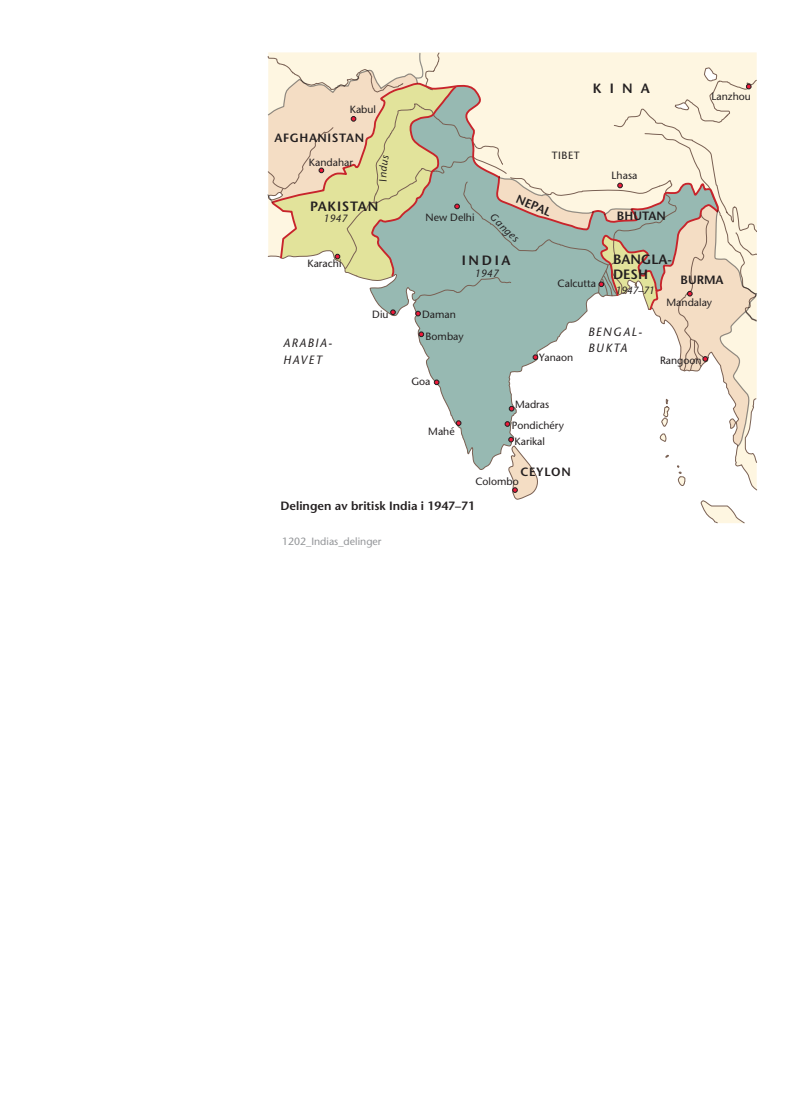
<style>
.page{position:relative;width:808px;height:1106px;background:#fff}
.page>*{position:absolute;margin:0;border:0;box-sizing:border-box;transform-origin:0 0}
.t1{font:600 13.5px "Stone Sans";letter-spacing:.05em;color:#231f20}
.t2{font:600 13.5px/14.9px "Stone Sans";color:#231f20}
.t3{font:600 12px "Stone Sans";color:#231f20}
.t4{font:italic 12px/16.4px "Stone Sans";letter-spacing:.12em;color:#231f20}
.t5{font:600 12px "Stone Sans";letter-spacing:.05em;color:#231f20}
.t6{font:10.5px/21.6px "Stone Sans";color:#231f20}
.t7{font:10.5px "Stone Sans";color:#939598}
.t8{font:italic 10.5px "Stone Sans";color:#231f20}
</style>
<div class="page">
<svg style="left:267px;top:52px;width:490px;height:471px"></svg>
<p class="t6" style="left:350px;top:99px;width:28px">Kabul</p>
<p class="t5" style="left:274px;top:131px;width:91px">AFGHANISTAN</p>
<p class="t6" style="left:309px;top:151px;width:46px">Kandahar</p>
<p class="t8" style="left:376px;top:178px;width:7px;rotate:-90deg">n</p>
<p class="t1" style="left:310px;top:198px;width:70px">PAKISTAN</p>
<p class="t8" style="left:323px;top:212px;width:26px">1947</p>
<p class="t6" style="left:307px;top:253px;width:36px">Karachi</p>
<p class="t1" style="left:593px;top:80px;width:58px">KINA</p>
<p class="t6" style="left:711px;top:85px;width:41px">Lanzhou</p>
<p class="t6" style="left:426px;top:206px;width:50px">New Delhi</p>
<p class="t6" style="left:552px;top:145px;width:29px">TIBET</p>
<p class="t3" style="left:520px;top:191px;width:38px;rotate:23deg">NEPAL</p>
<p class="t1" style="left:462px;top:251px;width:50px">INDIA</p>
<p class="t8" style="left:475px;top:266px;width:26px">1947</p>
<p class="t6" style="left:558px;top:273px;width:40px">Calcutta</p>
<p class="t6" style="left:611px;top:165px;width:27px">Lhasa</p>
<p class="t3" style="left:617px;top:209px;width:50px">BHUTAN</p>
<p class="t2" style="left:613px;top:252px;width:60px">BANGLA-<br>DESH</p>
<p class="t8" style="left:615px;top:283px;width:41px">1947–71</p>
<p class="t3" style="left:680px;top:272px;width:45px">BURMA</p>
<p class="t6" style="left:372px;top:303px;width:18px">Diu</p>
<p class="t6" style="left:422px;top:303px;width:35px">Daman</p>
<p class="t4" style="left:283px;top:335px;width:51px">ARABIA-<br>HAVET</p>
<p class="t4" style="left:588px;top:323px;width:55px">BENGAL-<br>BUKTA</p>
<p class="t6" style="left:426px;top:325px;width:40px">Bombay</p>
<p class="t6" style="left:539px;top:346px;width:35px">Yanaon</p>
<p class="t6" style="left:411px;top:370px;width:21px">Goa</p>
<p class="t6" style="left:428px;top:421px;width:28px">Mahé</p>
<p class="t6" style="left:512px;top:393px;width:54px;text-indent:3px">Madras<br>Pondichéry</p>
<p class="t6" style="left:514px;top:430px;width:32px">Karikal</p>
<p class="t3" style="left:520px;top:464px;width:52px">CEYLON</p>
<p class="t6" style="left:475px;top:471px;width:45px">Colombo</p>
<p class="t3" style="left:281px;top:498px;width:196px">Delingen av britisk India i 1947–71</p>
<p class="t7" style="left:282px;top:534px;width:101px">1202_Indias_delinger</p>
<p class="t6" style="left:666px;top:291px;width:47px">Mandalay</p>
<p class="t6" style="left:660px;top:349px;width:43px">Rangoon</p>
</div>
